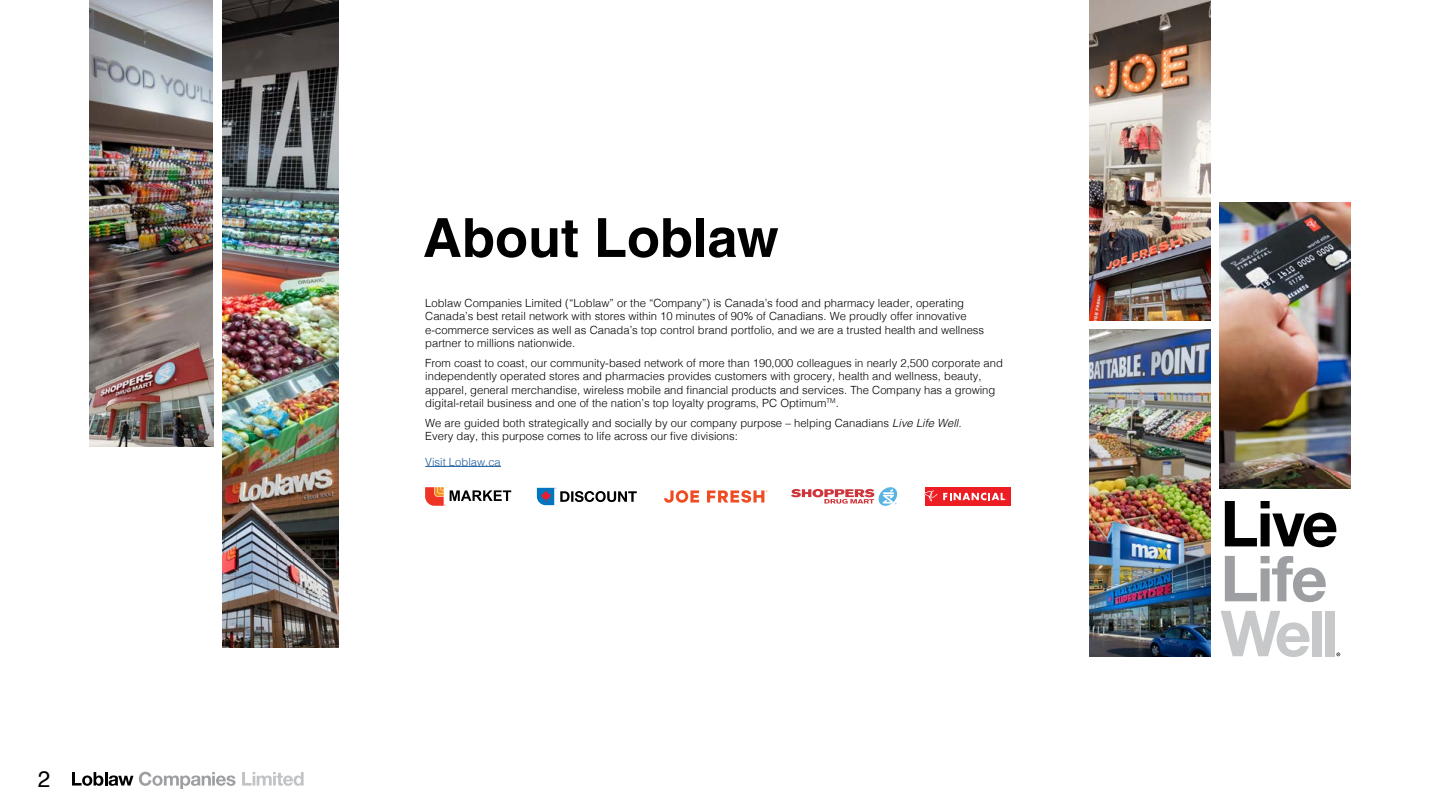
<style>
.page{position:relative;width:1440px;height:810px;background:#fff}
.page>*{position:absolute;margin:0;border:0;box-sizing:border-box;transform-origin:0 0}
.t1{font:700 54px "Helvetica";color:#000}
.t2{font:22.5px "Helvetica";color:#000}
.t3{font:300 11.25px/13.5px "Helvetica";color:#000}
.t4{font:300 11.25px "Helvetica";color:#215e9e}
.t5{font:300 2.25px "Helvetica";color:#ef4c25}
.s1{font-style:italic}
</style>
<div class="page">
<svg style="left:72px;top:772px;width:61px;height:14px"></svg>
<svg style="left:139px;top:772px;width:97px;height:17px"></svg>
<svg style="left:242px;top:772px;width:62px;height:14px"></svg>
<img style="left:89px;top:0;width:124px;height:287px">
<img style="left:89px;top:287px;width:124px;height:160px">
<img style="left:222px;top:0;width:116px;height:429px">
<img style="left:222px;top:429px;width:116px;height:41px">
<img style="left:222px;top:470px;width:116px;height:177px">
<hr style="left:425px;top:466px;width:76px;height:1px;background:#215e9e">
<svg style="left:425px;top:487px;width:86px;height:19px"></svg>
<svg style="left:537px;top:488px;width:100px;height:17px"></svg>
<svg style="left:664px;top:490px;width:35px;height:13px"></svg>
<svg style="left:707px;top:490px;width:57px;height:13px"></svg>
<svg style="left:791px;top:487px;width:106px;height:19px"></svg>
<div style="left:937px;top:487px;width:74px;height:19px;background:#ed1d24"></div>
<div style="left:925px;top:487px;width:11px;height:19px;background:#ed1d24"></div>
<svg style="left:924px;top:490px;width:82px;height:12px"></svg>
<img style="left:1089px;top:0;width:122px;height:194px">
<img style="left:1089px;top:194px;width:122px;height:126px">
<img style="left:1089px;top:329px;width:122px;height:171px">
<img style="left:1089px;top:500px;width:122px;height:47px">
<img style="left:1089px;top:547px;width:122px;height:109px">
<img style="left:1220px;top:202px;width:130px;height:287px">
<svg style="left:1225px;top:501px;width:111px;height:46px"></svg>
<svg style="left:1225px;top:556px;width:101px;height:46px"></svg>
<svg style="left:1221px;top:611px;width:89px;height:46px"></svg>
<div style="left:1313px;top:611px;width:9px;height:45px;background:#c7c8ca"></div>
<div style="left:1326px;top:611px;width:9px;height:45px;background:#c7c8ca"></div>
<svg style="left:1336px;top:653px;width:4px;height:3px"></svg>
<h2 class="t2" style="left:38px;top:762px;width:14px">2</h2>
<h1 class="t1" style="left:423px;top:205px;width:357px">About Loblaw</h1>
<p class="t3" style="left:425px;top:295px;width:560px">Loblaw Companies Limited (“Loblaw” or the “Company”) is Canada’s food and pharmacy leader, operating Canada’s best retail network with stores within 10 minutes of 90% of Canadians. We proudly offer innovative e-commerce services as well as Canada’s top control brand portfolio, and we are a trusted health and wellness partner to millions nationwide.</p>
<p class="t3" style="left:425px;top:355px;width:579px">From coast to coast, our community-based network of more than 190,000 colleagues in nearly 2,500 corporate and independently operated stores and pharmacies provides customers with grocery, health and wellness, beauty, apparel, general merchandise, wireless mobile and financial products and services. The Company has a growing digital-retail business and one of the nation’s top loyalty programs, PC Optimum<sup>TM</sup>.</p>
<p class="t3" style="left:425px;top:415px;width:538px">We are guided both strategically and socially by our company purpose – helping Canadians <span class="s1">Live Life Well.<br></span>Every day, this purpose comes to life across our five divisions:</p>
<p class="t4" style="left:425px;top:452px;width:77px">Visit Loblaw.ca</p>
<p class="t5" style="left:766px;top:490px;width:3px">®</p>
</div>
